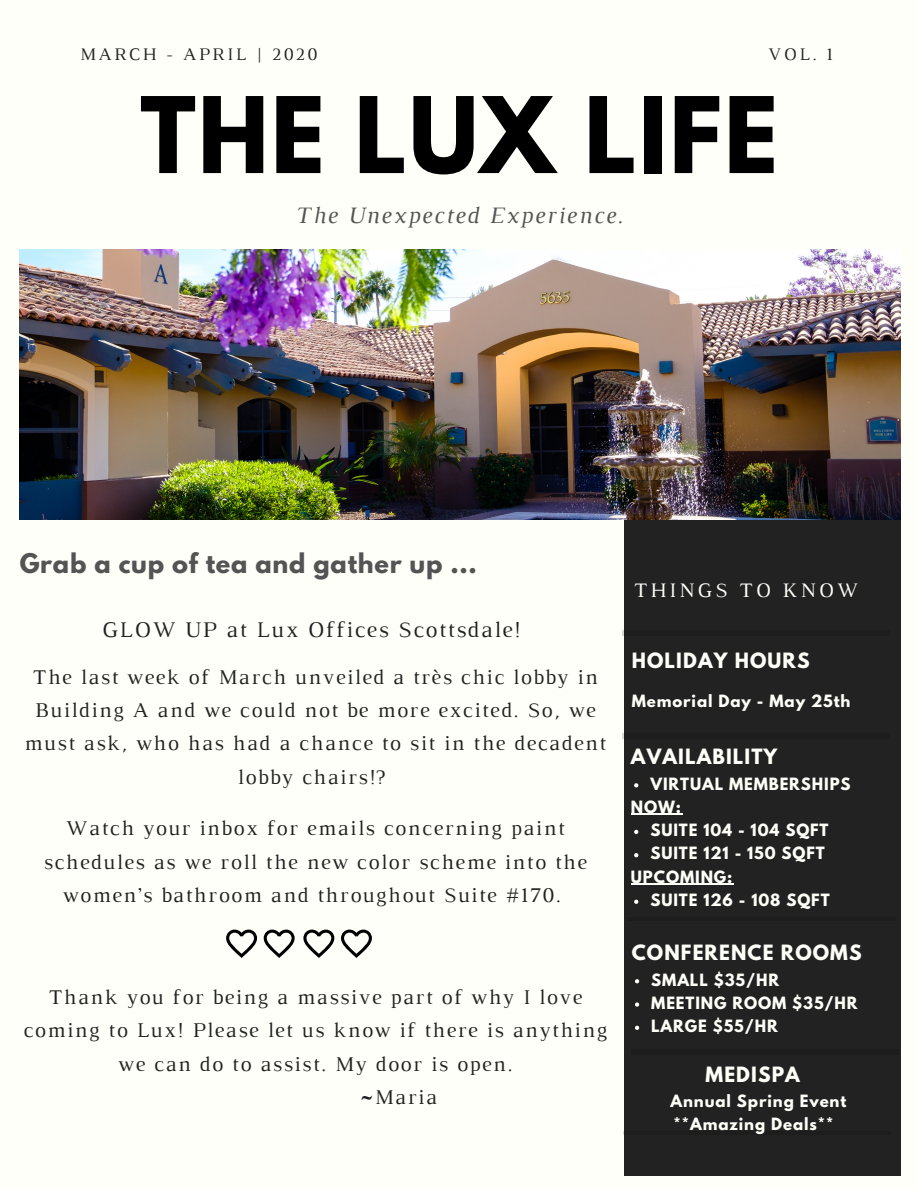
<style>
.page{position:relative;width:918px;height:1188px;background:#fffff9}
.page>*{position:absolute;margin:0;border:0;box-sizing:border-box;transform-origin:0 0}
.t1{font:700 93.45px "League Spartan";letter-spacing:.02em;color:#000}
.t2{font:700 24px "League Spartan";letter-spacing:.03em;color:#545454}
.t3{font:italic 24px "Luthier";letter-spacing:.07em;color:#545454}
.t4{font:22.8px "Luthier";letter-spacing:.07em;color:#222}
.t5{font:21.45px/33.3px "Luthier";letter-spacing:.07em;color:#222;text-align:center}
.t6{font:21px "Luthier";letter-spacing:.14em;color:#fffff9}
.t7{font:700 18.6px "League Spartan";letter-spacing:.06em;color:#fffff9}
.t8{font:18px "Luthier";letter-spacing:.14em;color:#222}
.t9{font:700 15px/23.2px "League Spartan";letter-spacing:.06em;color:#fffff9}
</style>
<div class="page">
<div style="left:624px;top:520px;width:277px;height:656px;background:#222"></div>
<div style="left:622px;top:733px;width:268px;height:6px;background:#1d1d1d"></div>
<hr style="left:629px;top:917px;width:267px;height:4px;background:#1d1d1d">
<div style="left:631px;top:1049px;width:268px;height:6px;background:#1d1d1d"></div>
<hr style="left:623px;top:1132px;width:268px;height:3px;background:#000">
<div style="left:622px;top:631px;width:268px;height:5px;background:#1d1d1d"></div>
<img style="left:20px;top:250px;width:881px;height:270px">
<svg style="left:226px;top:930px;width:31px;height:28px"></svg>
<svg style="left:634px;top:783px;width:4px;height:4px"></svg>
<svg style="left:634px;top:830px;width:4px;height:4px"></svg>
<svg style="left:634px;top:853px;width:4px;height:4px"></svg>
<svg style="left:634px;top:900px;width:4px;height:4px"></svg>
<hr style="left:631px;top:814px;width:51px;height:1px;background:#fffff9">
<hr style="left:631px;top:884px;width:102px;height:1px;background:#fffff9">
<svg style="left:635px;top:979px;width:4px;height:4px"></svg>
<svg style="left:635px;top:1002px;width:4px;height:5px"></svg>
<svg style="left:635px;top:1026px;width:4px;height:4px"></svg>
<svg style="left:264px;top:930px;width:31px;height:28px"></svg>
<svg style="left:303px;top:930px;width:31px;height:28px"></svg>
<svg style="left:341px;top:930px;width:31px;height:28px"></svg>
<p class="t8" style="left:80px;top:47px;width:239px">MARCH - APRIL | 2020</p>
<p class="t8" style="left:768px;top:47px;width:66px">VOL. 1</p>
<h1 class="t1" style="left:140px;top:89px;width:639px">THE LUX LIFE</h1>
<p class="t3" style="left:295px;top:206px;width:329px">The Unexpected Experience.</p>
<p class="t2" style="left:20px;top:551px;width:459px">Grab a cup of tea and gather up ...</p>
<p class="t4" style="left:102px;top:621px;width:420px">GLOW UP at Lux Offices Scottsdale!</p>
<p class="t5" style="left:25px;top:662px;width:583px">The last week of March unveiled a très chic lobby in Building A and we could not be more excited. So, we must ask, who has had a chance to sit in the decadent lobby chairs!?</p>
<p class="t5" style="left:44px;top:813px;width:545px">Watch your inbox for emails concerning paint schedules as we roll the new color scheme into the women’s bathroom and throughout Suite #170.</p>
<p class="t5" style="left:48px;top:982px;width:535px">Thank you for being a massive part of why I love</p>
<p class="t5" style="left:24px;top:1015px;width:585px">coming to Lux! Please let us know if there is anything</p>
<p class="t5" style="left:118px;top:1049px;width:395px">we can do to assist. My door is open.</p>
<p class="t5" style="left:360px;top:1082px;width:78px">~Maria</p>
<p class="t6" style="left:634px;top:583px;width:226px">THINGS TO KNOW</p>
<p class="t7" style="left:632px;top:651px;width:179px">HOLIDAY HOURS</p>
<p class="t9" style="left:632px;top:691px;width:220px">Memorial Day - May 25th</p>
<p class="t7" style="left:631px;top:747px;width:148px">AVAILABILITY</p>
<p class="t9" style="left:631px;top:797px;width:52px">NOW:</p>
<p class="t9" style="left:650px;top:774px;width:202px">VIRTUAL MEMBERSHIPS</p>
<p class="t9" style="left:650px;top:820px;width:180px">SUITE 104 - 104 SQFT<br>SUITE 121 - 150 SQFT</p>
<p class="t9" style="left:650px;top:890px;width:181px">SUITE 126 - 108 SQFT</p>
<p class="t9" style="left:631px;top:867px;width:103px">UPCOMING:</p>
<p class="t7" style="left:632px;top:943px;width:231px">CONFERENCE ROOMS</p>
<p class="t9" style="left:651px;top:970px;width:208px">SMALL $35/HR<br>MEETING ROOM $35/HR<br>LARGE $55/HR</p>
<p class="t7" style="left:706px;top:1065px;width:96px">MEDISPA</p>
<p class="t9" style="left:671px;top:1091px;width:177px">Annual Spring Event **Amazing Deals**</p>
</div>
